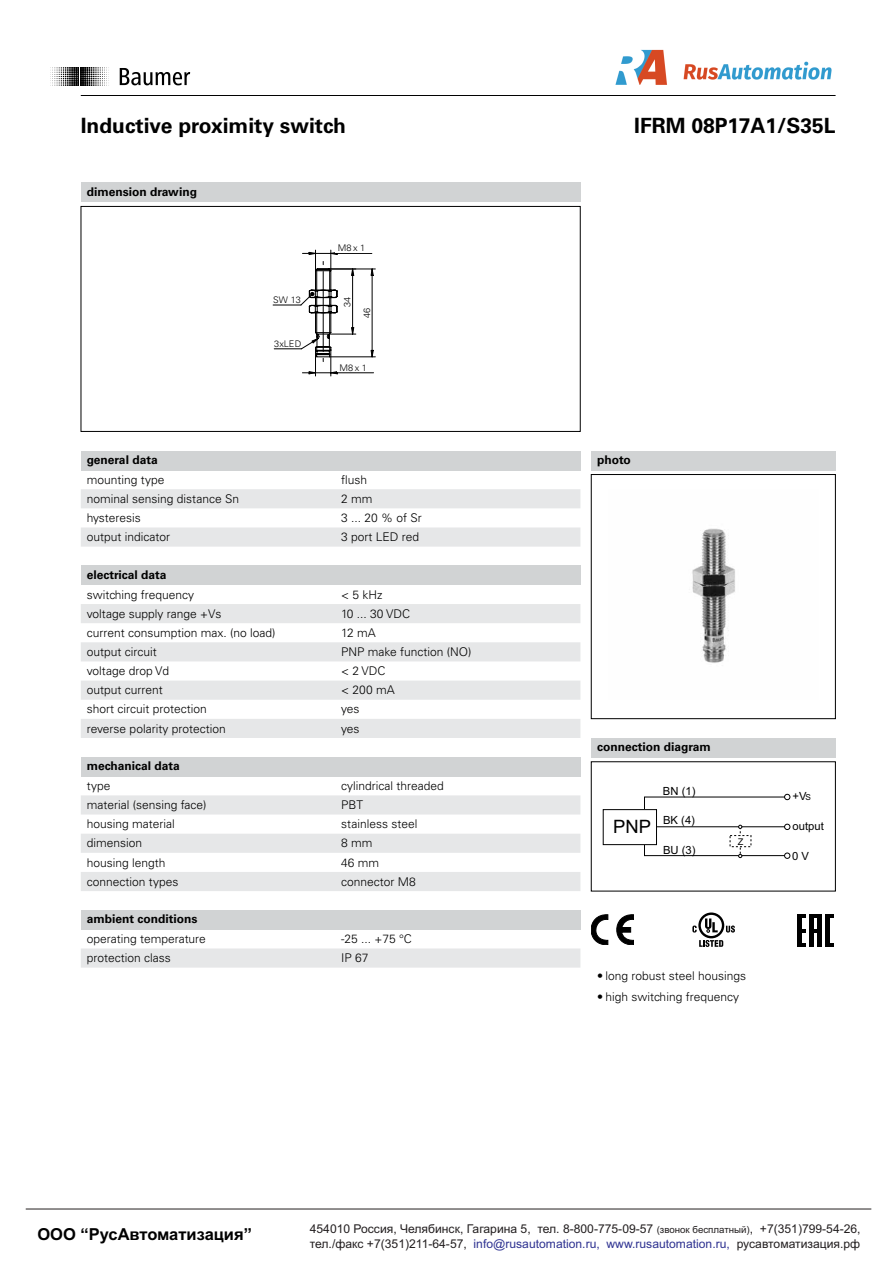
<style>
.page{position:relative;width:893px;height:1263px;background:#fff}
.page>*{position:absolute;margin:0;border:0;box-sizing:border-box;transform-origin:0 0}
.t1{font:700 21px "Univers";color:#000}
.t2{font:18.45px "Arial";color:#000}
.t3{font:700 16.5px "Arial";color:#000}
.t4{font:12.15px "Arial";color:#231f20}
.t5{font:12.15px "Arial";color:#2e3291}
.t6{font:300 12px/21px "Univers";color:#000}
.t7{font:700 12px "Univers";color:#000}
.t8{font:11.25px "Arial";color:#000}
.t9{font:9.75px "Arial";color:#231f20}
.t10{font:300 9.15px "Univers";letter-spacing:.005em;color:#000}
.t11{font:9.15px "Arial";color:#000}
.s1{font-size:8.25px}
.s2{color:#231f20}
</style>
<div class="page">
<hr style="left:81px;top:95px;width:755px;height:1px;background:#000">
<div style="left:81px;top:451px;width:499px;height:19px;background:#d1d3d4"></div>
<svg style="left:81px;top:489px;width:499px;height:58px"></svg>
<div style="left:81px;top:566px;width:499px;height:19px;background:#d1d3d4"></div>
<svg style="left:81px;top:604px;width:499px;height:134px;fill:#e6e7e8"></svg>
<div style="left:81px;top:757px;width:499px;height:19px;background:#d1d3d4"></div>
<svg style="left:81px;top:795px;width:499px;height:96px;fill:#e6e7e8"></svg>
<div style="left:81px;top:910px;width:499px;height:19px;background:#d1d3d4"></div>
<svg style="left:81px;top:948px;width:499px;height:20px;background:#e7e7e8"></svg>
<div style="left:591px;top:451px;width:245px;height:19px;background:#d1d3d4"></div>
<div style="left:591px;top:474px;width:245px;height:245px;border:1px solid #000"></div>
<img style="left:692px;top:528px;width:43px;height:135px">
<div style="left:81px;top:183px;width:499px;height:19px;background:#d1d3d4"></div>
<div style="left:81px;top:206px;width:499px;height:226px;border:1px solid #000"></div>
<hr style="left:302px;top:253px;width:70px;height:1px;background:#000">
<hr style="left:302px;top:372px;width:72px;height:1px;background:#000">
<hr style="left:329px;top:269px;width:46px;height:1px;background:#000">
<hr style="left:330px;top:357px;width:45px;height:1px;background:#000">
<hr style="left:372px;top:269px;width:1px;height:88px;background:#000">
<svg style="left:273px;top:250px;width:83px;height:126px"></svg>
<div style="left:591px;top:738px;width:245px;height:19px;background:#d1d3d4"></div>
<div style="left:591px;top:761px;width:245px;height:130px;border:1px solid #000"></div>
<div style="left:603px;top:809px;width:54px;height:36px;border:1px solid #000"></div>
<svg style="left:644px;top:794px;width:146px;height:65px"></svg>
<svg style="left:591px;top:915px;width:43px;height:30px"></svg>
<svg style="left:797px;top:914px;width:8px;height:4px"></svg>
<hr style="left:809px;top:914px;width:12px;height:4px;background:#000">
<svg style="left:825px;top:914px;width:9px;height:4px"></svg>
<hr style="left:797px;top:918px;width:4px;height:11px;background:#000">
<hr style="left:809px;top:918px;width:4px;height:11px;background:#000">
<hr style="left:817px;top:918px;width:4px;height:11px;background:#000">
<div style="left:825px;top:918px;width:5px;height:11px;background:#000"></div>
<svg style="left:797px;top:929px;width:33px;height:3px"></svg>
<hr style="left:797px;top:932px;width:4px;height:11px;background:#000">
<hr style="left:809px;top:932px;width:4px;height:11px;background:#000">
<hr style="left:817px;top:932px;width:4px;height:11px;background:#000">
<div style="left:825px;top:932px;width:5px;height:11px;background:#000"></div>
<svg style="left:797px;top:943px;width:37px;height:4px"></svg>
<svg style="left:699px;top:940px;width:24px;height:7px"></svg>
<svg style="left:726px;top:925px;width:9px;height:7px"></svg>
<svg style="left:698px;top:912px;width:26px;height:26px"></svg>
<svg style="left:701px;top:915px;width:21px;height:21px"></svg>
<svg style="left:705px;top:918px;width:13px;height:14px"></svg>
<svg style="left:692px;top:925px;width:5px;height:7px"></svg>
<svg style="left:120px;top:68px;width:70px;height:17px"></svg>
<svg style="left:50px;top:68px;width:59px;height:18px"></svg>
<img style="left:615px;top:49px;width:217px;height:36px">
<hr style="left:26px;top:1208px;width:845px;height:1px;background:#231f20">
<h1 class="t1" style="left:81px;top:113px;width:267px">Inductive proximity switch</h1>
<h1 class="t1" style="left:634px;top:113px;width:203px">IFRM 08P17A1/S35L</h1>
<p class="t7" style="left:87px;top:185px;width:112px">dimension drawing</p>
<p class="t10" style="left:273px;top:294px;width:29px">SW 13</p>
<p class="t10" style="left:274px;top:338px;width:29px">3xLED</p>
<p class="t10" style="left:338px;top:243px;width:29px">M8 x 1</p>
<p class="t10" style="left:342px;top:307px;width:12px;rotate:-90deg">34</p>
<p class="t10" style="left:361px;top:318px;width:12px;rotate:-90deg">46</p>
<p class="t10" style="left:340px;top:362px;width:29px">M8 x 1</p>
<p class="t7" style="left:87px;top:453px;width:72px">general data</p>
<p class="t6" style="left:87px;top:469px;width:79px">mounting type</p>
<p class="t6" style="left:341px;top:469px;width:28px">flush</p>
<p class="t6" style="left:87px;top:488px;width:154px">nominal sensing distance Sn</p>
<p class="t6" style="left:341px;top:488px;width:33px">2 mm</p>
<p class="t6" style="left:87px;top:507px;width:56px">hysteresis</p>
<p class="t6" style="left:341px;top:507px;width:82px">3 ... 20 % of Sr</p>
<p class="t6" style="left:87px;top:526px;width:85px">output indicator</p>
<p class="t6" style="left:341px;top:526px;width:80px">3 port LED red</p>
<p class="t7" style="left:87px;top:568px;width:81px">electrical data</p>
<p class="t6" style="left:87px;top:584px;width:109px">switching frequency</p>
<p class="t6" style="left:341px;top:584px;width:43px">&lt; 5 kHz</p>
<p class="t6" style="left:87px;top:603px;width:136px">voltage supply range +Vs</p>
<p class="t6" style="left:341px;top:603px;width:70px">10 ... 30 VDC</p>
<p class="t6" style="left:87px;top:622px;width:190px">current consumption max. (no load)</p>
<p class="t6" style="left:341px;top:622px;width:36px">12 mA</p>
<p class="t6" style="left:87px;top:641px;width:72px">output circuit</p>
<p class="t6" style="left:341px;top:641px;width:132px">PNP make function (NO)</p>
<p class="t6" style="left:87px;top:660px;width:84px">voltage drop Vd</p>
<p class="t6" style="left:341px;top:660px;width:46px">&lt; 2VDC</p>
<p class="t6" style="left:87px;top:679px;width:77px">output current</p>
<p class="t6" style="left:341px;top:679px;width:55px">&lt; 200 mA</p>
<p class="t6" style="left:87px;top:699px;width:122px">short circuit protection</p>
<p class="t6" style="left:341px;top:699px;width:20px">yes</p>
<p class="t6" style="left:87px;top:718px;width:141px">reverse polarity protection</p>
<p class="t6" style="left:341px;top:718px;width:20px">yes</p>
<p class="t7" style="left:87px;top:759px;width:95px">mechanical data</p>
<p class="t6" style="left:87px;top:775px;width:25px">type</p>
<p class="t6" style="left:341px;top:775px;width:104px">cylindrical threaded</p>
<p class="t6" style="left:87px;top:794px;width:121px">material (sensing face)</p>
<p class="t6" style="left:341px;top:794px;width:24px">PBT</p>
<p class="t6" style="left:87px;top:813px;width:90px">housing material</p>
<p class="t6" style="left:341px;top:813px;width:78px">stainless steel</p>
<p class="t6" style="left:87px;top:833px;width:57px">dimension</p>
<p class="t6" style="left:341px;top:833px;width:33px">8 mm</p>
<p class="t6" style="left:87px;top:852px;width:80px">housing length</p>
<p class="t6" style="left:341px;top:852px;width:40px">46 mm</p>
<p class="t6" style="left:87px;top:871px;width:93px">connection types</p>
<p class="t6" style="left:341px;top:871px;width:76px">connector M8</p>
<p class="t7" style="left:87px;top:912px;width:112px">ambient conditions</p>
<p class="t6" style="left:87px;top:928px;width:121px">operating temperature</p>
<p class="t6" style="left:341px;top:928px;width:72px">-25 ... +75 °C</p>
<p class="t6" style="left:87px;top:947px;width:86px">protection class</p>
<p class="t6" style="left:341px;top:947px;width:29px">IP 67</p>
<p class="t7" style="left:597px;top:453px;width:35px">photo</p>
<p class="t7" style="left:597px;top:740px;width:115px">connection diagram</p>
<h2 class="t2" style="left:613px;top:814px;width:39px">PNP</h2>
<p class="t8" style="left:663px;top:783px;width:34px">BN (1)</p>
<p class="t8" style="left:663px;top:812px;width:33px">BK (4)</p>
<p class="t8" style="left:663px;top:842px;width:34px">BU (3)</p>
<p class="t11" style="left:738px;top:835px;width:7px">Z</p>
<p class="t6" style="left:606px;top:965px;width:142px">long robust steel housings high switching frequency</p>
<p class="t8" style="left:793px;top:789px;width:20px">+V<span class="s1">S</span></p>
<p class="t8" style="left:792px;top:819px;width:33px">output</p>
<p class="t8" style="left:792px;top:848px;width:18px">0 V</p>
<h3 class="t3" style="left:37px;top:1228px;width:216px">ООО “РусАвтоматизация”</h3>
<p class="t4" style="left:310px;top:1222px;width:222px">454010 Россия, Челябинск, Гагарина 5,</p>
<p class="t4" style="left:537px;top:1222px;width:117px">тел. 8-800-775-09-57</p>
<p class="t4" style="left:750px;top:1222px;width:112px">, +7(351)799-54-26,</p>
<p class="t5" style="left:310px;top:1237px;width:422px"><span class="s2">тел./факс +7(351)211-64-57,</span> info@rusautomation.ru, www.rusautomation.ru,</p>
<p class="t9" style="left:657px;top:1224px;width:95px">(звонок бесплатный)</p>
<p class="t4" style="left:737px;top:1237px;width:125px">русавтоматизация.рф</p>
</div>
